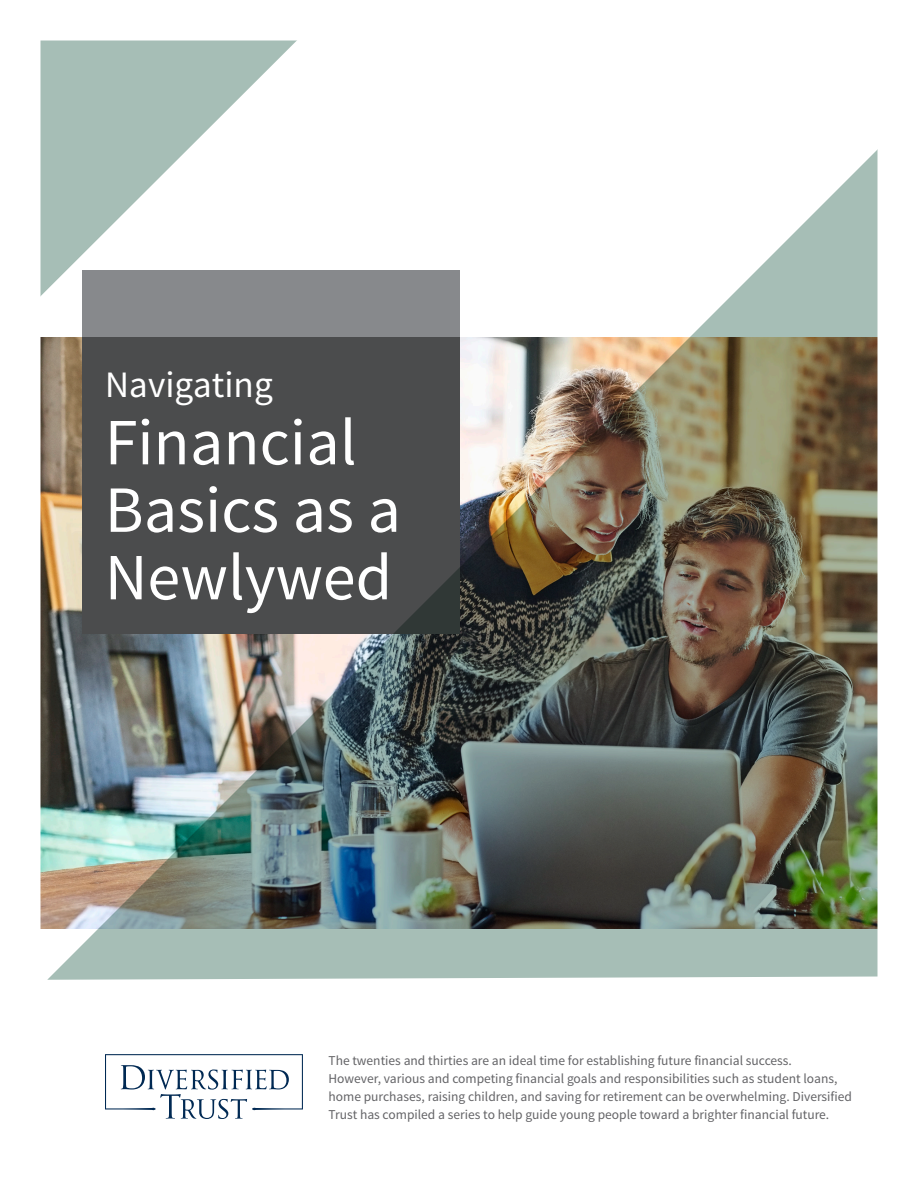
<style>
.page{position:relative;width:918px;height:1188px;background:#fff}
.page>*{position:absolute;margin:0;border:0;box-sizing:border-box;transform-origin:0 0}
.t1{font:66px/67.5px "Source Sans Pro";color:#fff}
.t2{font:37.35px "Source Sans Pro";color:#fff}
.Side_para{font:13.5px/18px "Source Sans Pro";color:#636366}
</style>
<div class="page">
<img style="left:40px;top:40px;width:838px;height:940px">
<svg style="left:105px;top:1054px;width:198px;height:65px"></svg>
<p class="t2" style="left:105px;top:361px;width:169px">Navigating</p>
<p class="t1" style="left:105px;top:410px;width:298px">Financial<br>Basics as a<br>Newlywed</p>
<p class="Side_para" style="left:328px;top:1051px;width:525px">The twenties and thirties are an ideal time for establishing future financial success.<br>However, various and competing financial goals and responsibilities such as student loans, home purchases, raising children, and saving for retirement can be overwhelming. Diversified Trust has compiled a series to help guide young people toward a brighter financial future.</p>
</div>
